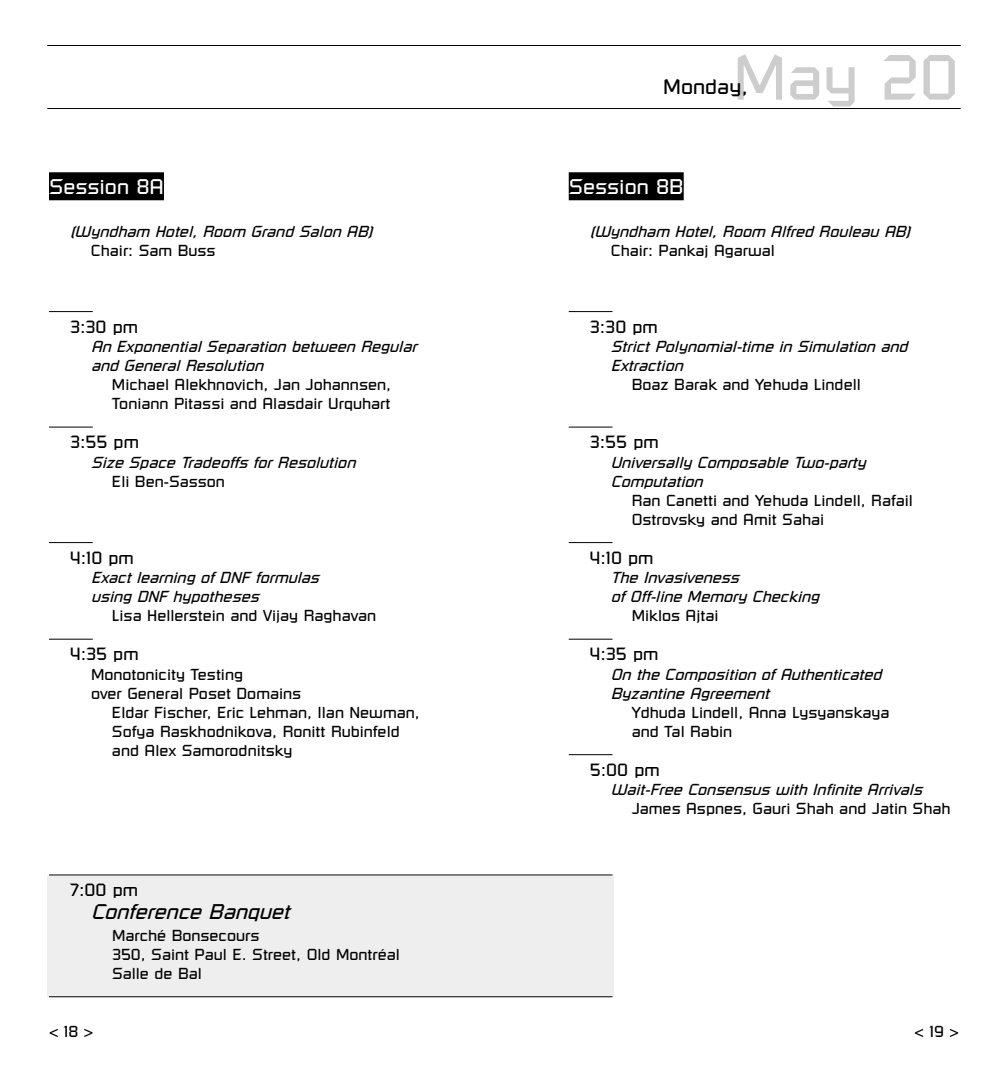
<style>
.page{position:relative;width:1008px;height:1071px;background:#fff}
.page>*{position:absolute;margin:0;border:0;box-sizing:border-box;transform-origin:0 0}
.t1{font:63px "Russell Square";color:#cdcdcd}
.t2{font:21px "Russell Square";color:#fff}
.t3{font:italic 21px "Russell Square";color:#000}
.t4{font:21px "Russell Square";color:#000}
.t5{font:17.5px "Russell Square";color:#000}
.t6{font:15.75px/18.9px "Russell Square";color:#000}
.t7{font:italic 15.75px/18.9px "Russell Square";color:#000}
</style>
<div class="page">
<div style="left:569px;top:172px;width:115px;height:28px;background:#000"></div>
<hr style="left:569px;top:311px;width:43px;height:1px;background:#000">
<hr style="left:569px;top:427px;width:43px;height:1px;background:#000">
<hr style="left:569px;top:542px;width:43px;height:1px;background:#000">
<hr style="left:569px;top:639px;width:43px;height:1px;background:#000">
<hr style="left:569px;top:754px;width:43px;height:1px;background:#000">
<div style="left:49px;top:172px;width:115px;height:28px;background:#000"></div>
<hr style="left:49px;top:311px;width:44px;height:1px;background:#000">
<hr style="left:49px;top:427px;width:44px;height:1px;background:#000">
<hr style="left:49px;top:542px;width:44px;height:1px;background:#000">
<hr style="left:49px;top:639px;width:44px;height:1px;background:#000">
<hr style="left:47px;top:45px;width:914px;height:1px;background:#000">
<hr style="left:47px;top:108px;width:914px;height:1px;background:#000">
<div style="left:47px;top:876px;width:567px;height:120px;background:#eee"></div>
<hr style="left:49px;top:875px;width:563px;height:1px;background:#000">
<hr style="left:49px;top:996px;width:563px;height:1px;background:#000">
<h2 class="t2" style="left:49px;top:179px;width:116px">Session 8A</h2>
<p class="t7" style="left:70px;top:223px;width:304px">(Wyndham Hotel, Room Grand Salon AB)</p>
<p class="t6" style="left:91px;top:241px;width:126px">Chair: Sam Buss</p>
<p class="t5" style="left:70px;top:320px;width:69px">3:30 pm</p>
<p class="t7" style="left:91px;top:338px;width:327px">An Exponential Separation between Regular and General Resolution</p>
<p class="t6" style="left:112px;top:376px;width:281px">Michael Alekhnovich, Jan Johannsen,<br>Toniann Pitassi and Alasdair Urquhart</p>
<p class="t5" style="left:70px;top:435px;width:70px">3:55 pm</p>
<p class="t7" style="left:91px;top:454px;width:266px">Size Space Tradeoffs for Resolution</p>
<p class="t6" style="left:112px;top:472px;width:115px">Eli Ben-Sasson</p>
<p class="t5" style="left:70px;top:551px;width:65px">4:10 pm</p>
<p class="t7" style="left:91px;top:569px;width:229px">Exact learning of DNF formulas using DNF hypotheses</p>
<p class="t6" style="left:112px;top:607px;width:266px">Lisa Hellerstein and Vijay Raghavan</p>
<p class="t5" style="left:70px;top:648px;width:70px">4:35 pm</p>
<p class="t6" style="left:91px;top:666px;width:154px">Monotonicity Testing</p>
<p class="t6" style="left:91px;top:685px;width:212px">over General Poset Domains</p>
<p class="t6" style="left:112px;top:703px;width:309px">Eldar Fischer, Eric Lehman, Ilan Newman,</p>
<p class="t6" style="left:112px;top:722px;width:289px">Sofya Raskhodnikova, Ronitt Rubinfeld</p>
<p class="t6" style="left:112px;top:741px;width:182px">and Alex Samorodnitsky</p>
<p class="t5" style="left:70px;top:883px;width:69px">7:00 pm</p>
<h2 class="t3" style="left:91px;top:904px;width:200px">Conference Banquet</h2>
<p class="t6" style="left:112px;top:927px;width:289px">Marché Bonsecours<br>350, Saint Paul E. Street, Old Montréal<br>Salle de Bal</p>
<h1 class="t1" style="left:733px;top:54px;width:227px">May 20</h1>
<h2 class="t4" style="left:663px;top:78px;width:86px">Monday,</h2>
<h2 class="t2" style="left:569px;top:179px;width:116px">Session 8B</h2>
<p class="t7" style="left:590px;top:223px;width:322px">(Wyndham Hotel, Room Alfred Rouleau AB)</p>
<p class="t6" style="left:611px;top:241px;width:166px">Chair: Pankaj Agarwal</p>
<p class="t5" style="left:590px;top:320px;width:69px">3:30 pm</p>
<p class="t7" style="left:611px;top:338px;width:298px">Strict Polynomial-time in Simulation and<br>Extraction</p>
<p class="t6" style="left:632px;top:376px;width:231px">Boaz Barak and Yehuda Lindell</p>
<p class="t5" style="left:590px;top:435px;width:70px">3:55 pm</p>
<p class="t7" style="left:611px;top:454px;width:257px">Universally Composable Two-party<br>Computation</p>
<p class="t6" style="left:632px;top:491px;width:283px">Ran Canetti and Yehuda Lindell, Rafail<br>Ostrovsky and Amit Sahai</p>
<p class="t5" style="left:590px;top:551px;width:65px">4:10 pm</p>
<p class="t7" style="left:611px;top:569px;width:210px">The Invasiveness<br>of Off-line Memory Checking</p>
<p class="t6" style="left:632px;top:607px;width:88px">Miklos Ajtai</p>
<p class="t5" style="left:590px;top:648px;width:70px">4:35 pm</p>
<p class="t7" style="left:611px;top:666px;width:272px">On the Composition of Authenticated<br>Byzantine Agreement</p>
<p class="t6" style="left:632px;top:703px;width:259px">Ydhuda Lindell, Anna Lysyanskaya and Tal Rabin</p>
<p class="t5" style="left:590px;top:763px;width:71px">5:00 pm</p>
<p class="t7" style="left:611px;top:781px;width:313px">Wait-Free Consensus with Infinite Arrivals</p>
<p class="t6" style="left:632px;top:800px;width:320px">James Aspnes, Gauri Shah and Jatin Shah</p>
<p class="t6" style="left:49px;top:1023px;width:46px">&lt; 18 &gt;</p>
<p class="t6" style="left:915px;top:1023px;width:46px">&lt; 19 &gt;</p>
</div>
